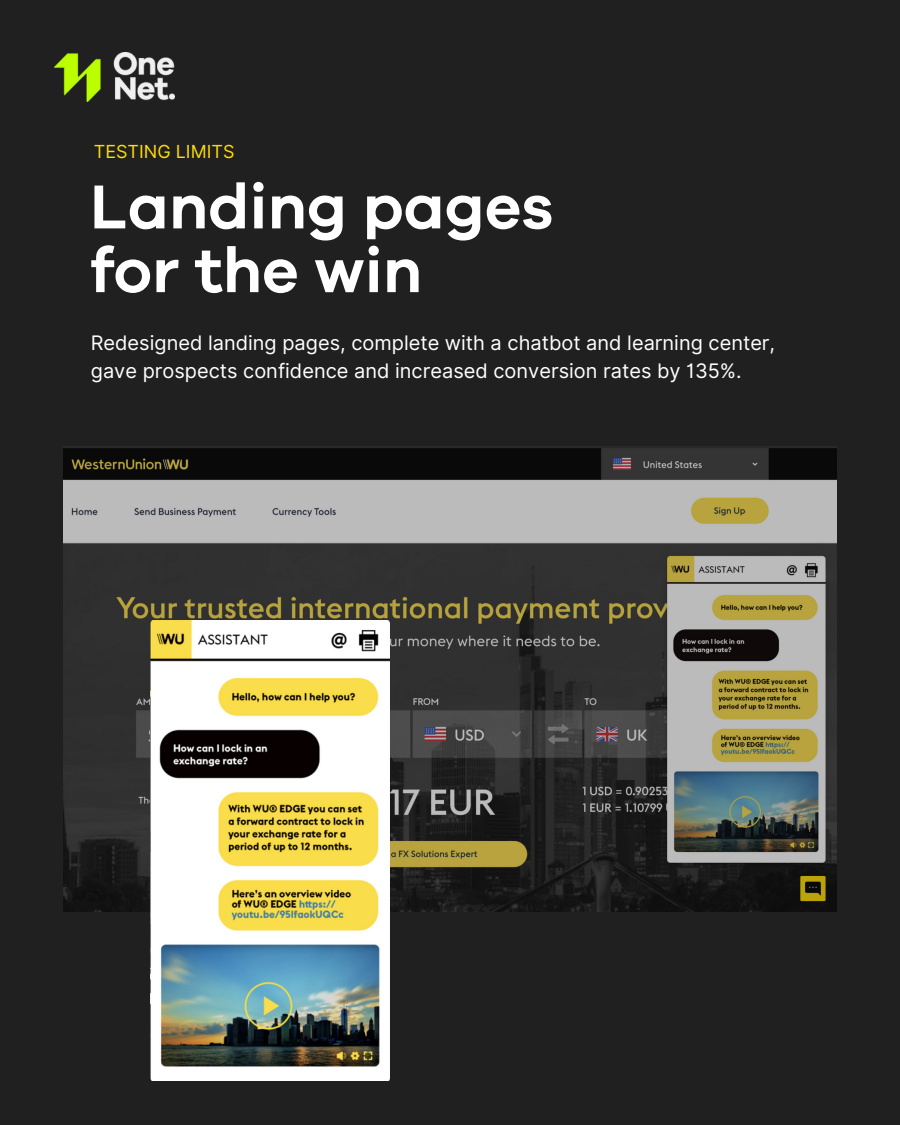
<style>
.page{position:relative;width:900px;height:1125px;background:#202020}
.page>*{position:absolute;margin:0;border:0;box-sizing:border-box;transform-origin:0 0}
.t1{font:600 63.9px "Galano Grotesque";color:#fff}
.t2{font:20px/27.8px "Inter";color:#fff}
.t3{font:18px "Inter";color:#ffdb00}
</style>
<div class="page">
<img style="left:54px;top:53px;width:120px;height:48px">
<img style="left:64px;top:447px;width:773px;height:465px">
<img style="left:150px;top:620px;width:239px;height:460px">
<p class="t3" style="left:94px;top:141px;width:142px">TESTING LIMITS</p>
<p class="t1" style="left:90px;top:164px;width:465px">Landing pages</p>
<p class="t1" style="left:90px;top:228px;width:334px">for the win</p>
<p class="t2" style="left:91px;top:329px;width:686px">Redesigned landing pages, complete with a chatbot and learning center, gave prospects confidence and increased conversion rates by 135%.</p>
</div>
